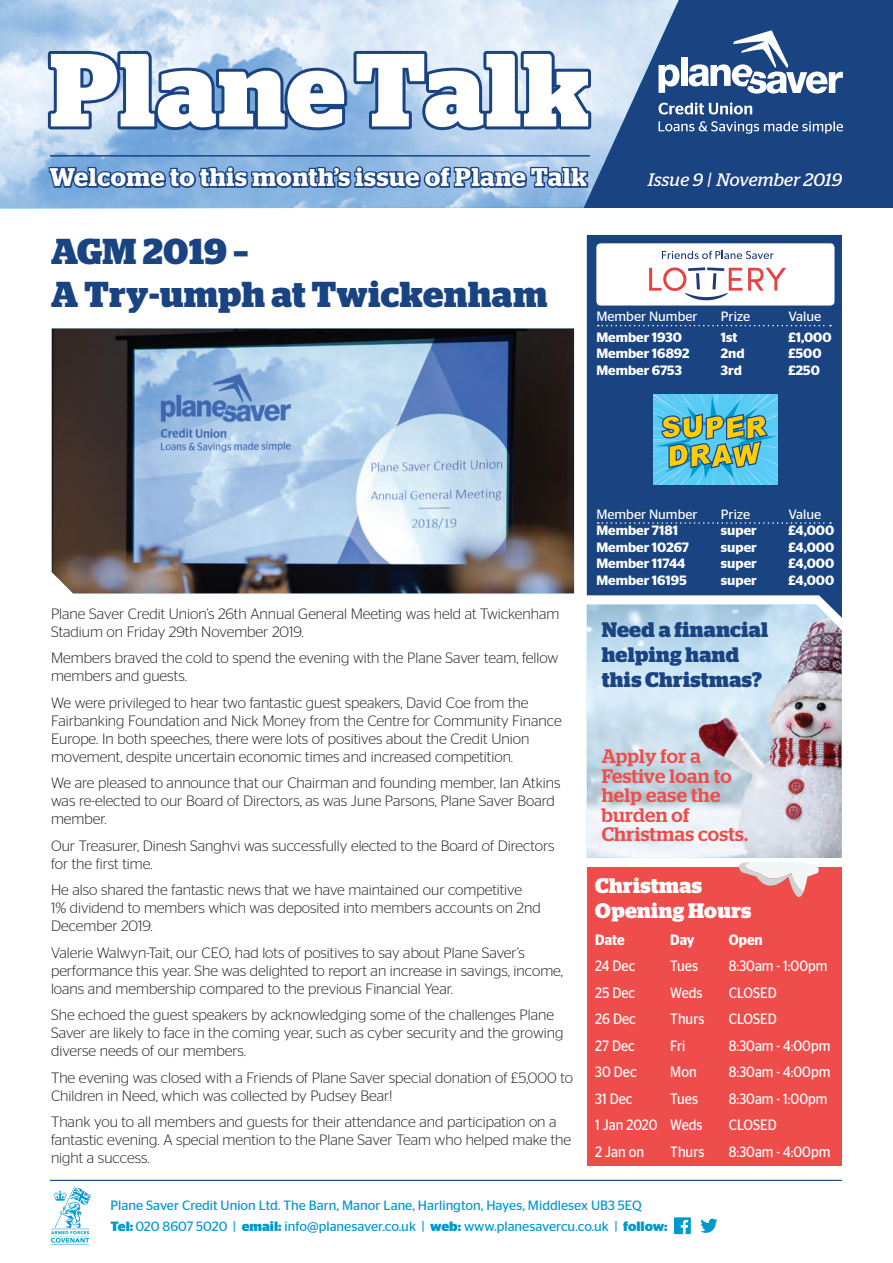
<style>
.page{position:relative;width:893px;height:1263px;background:#fff}
.page>*{position:absolute;margin:0;border:0;box-sizing:border-box;transform-origin:0 0}
.headings{font:700 103.5px "Stag";letter-spacing:.02em;color:#fff}
.headings-2{font:700 36px/43.2px "Stag";letter-spacing:.02em;color:#1a4382}
.sub{font:600 25.5px "Stag";letter-spacing:.025em;color:#fff}
.sub-2{font:700 21px/25.2px "Stag";letter-spacing:.02em;color:#1a4382}
.sub-3{font:700 21px "Stag";letter-spacing:.02em;color:#fff}
.sub-4{font:500 19.5px/19.5px "Stag";letter-spacing:.015em;color:#ef4d4b}
.sub-5{font:italic 18px "Stag";letter-spacing:.02em;color:#fff}
.body_text{font:300 15px/18px "Stag Sans";color:#231f20}
.body_text-2{font:15px "Stag Sans";color:#fff;scale:.9 1}
.body_text-3{font:600 15px "Stag Sans";color:#fff;scale:.9 1}
.body_text-4{font:13.5px "Stag Sans";color:#0099cd}
.body_text-5{font:600 13.5px "Stag Sans";color:#fff}
.body_text-6{font:13.5px "Stag Sans";color:#fff}
.s1{font-weight:700}
</style>
<div class="page">
<div style="left:0;top:0;width:893px;height:208px;background:#1a4382"></div>
<img style="left:0;top:0;width:679px;height:208px">
<img style="left:587px;top:618px;width:255px;height:240px">
<div style="left:587px;top:867px;width:255px;height:299px;background:#ef4d4b"></div>
<svg style="left:45px;top:48px;width:549px;height:85px"></svg>
<img style="left:52px;top:328px;width:522px;height:265px">
<svg style="left:47px;top:151px;width:543px;height:57px"></svg>
<hr style="left:50px;top:155px;width:540px;height:2px;background:#1a4382">
<svg style="left:51px;top:1186px;width:40px;height:59px"></svg>
<svg style="left:700px;top:1218px;width:18px;height:15px"></svg>
<svg style="left:674px;top:1217px;width:17px;height:17px"></svg>
<hr style="left:50px;top:1180px;width:792px;height:1px;background:#1a4382">
<svg style="left:587px;top:235px;width:255px;height:383px;fill:#1a4382"></svg>
<div style="left:596px;top:243px;width:238px;height:63px;background:#fff;border-radius:4px"></div>
<svg style="left:748px;top:268px;width:38px;height:23px"></svg>
<svg style="left:662px;top:251px;width:111px;height:8px"></svg>
<svg style="left:649px;top:267px;width:93px;height:33px"></svg>
<svg style="left:598px;top:325px;width:233px;height:1px"></svg>
<svg style="left:598px;top:522px;width:233px;height:2px"></svg>
<svg style="left:653px;top:395px;width:125px;height:90px"></svg>
<div style="left:681px;top:57px;width:7px;height:29px;background:#fff"></div>
<svg style="left:658px;top:64px;width:21px;height:29px"></svg>
<svg style="left:689px;top:30px;width:154px;height:64px"></svg>
<svg style="left:658px;top:102px;width:94px;height:13px"></svg>
<svg style="left:658px;top:121px;width:185px;height:13px"></svg>
<svg style="left:739px;top:862px;width:80px;height:35px"></svg>
<p class="headings" style="left:50px;top:52px;width:541px">PlaneTalk</p>
<p class="sub" style="left:50px;top:162px;width:538px">Welcome to this month’s issue of Plane Talk</p>
<p class="sub-5" style="left:648px;top:169px;width:195px">Issue 9 | November 2019</p>
<p class="headings-2" style="left:51px;top:232px;width:498px">AGM 2019 –<br>A Try-umph at Twickenham</p>
<p class="body_text-6" style="left:596px;top:308px;width:103px">Member Number</p>
<p class="body_text-6" style="left:721px;top:308px;width:31px">Prize</p>
<p class="body_text-6" style="left:788px;top:308px;width:34px">Value</p>
<p class="body_text-5" style="left:596px;top:329px;width:87px">Member 1930</p>
<p class="body_text-5" style="left:721px;top:329px;width:18px">1st</p>
<p class="body_text-5" style="left:788px;top:329px;width:45px">£1,000</p>
<p class="body_text-5" style="left:596px;top:346px;width:95px">Member 16892</p>
<p class="body_text-5" style="left:721px;top:346px;width:25px">2nd</p>
<p class="body_text-5" style="left:788px;top:346px;width:35px">£500</p>
<p class="body_text-5" style="left:596px;top:362px;width:87px">Member 6753</p>
<p class="body_text-5" style="left:721px;top:362px;width:23px">3rd</p>
<p class="body_text-5" style="left:788px;top:362px;width:33px">£250</p>
<p class="body_text-6" style="left:596px;top:506px;width:103px">Member Number</p>
<p class="body_text-6" style="left:721px;top:506px;width:31px">Prize</p>
<p class="body_text-6" style="left:788px;top:506px;width:34px">Value</p>
<p class="body_text-5" style="left:596px;top:523px;width:83px">Member 7181</p>
<p class="body_text-5" style="left:721px;top:523px;width:37px">super</p>
<p class="body_text-5" style="left:788px;top:523px;width:47px">£4,000</p>
<p class="body_text-5" style="left:596px;top:539px;width:94px">Member 10267</p>
<p class="body_text-5" style="left:721px;top:539px;width:37px">super</p>
<p class="body_text-5" style="left:788px;top:539px;width:47px">£4,000</p>
<p class="body_text-5" style="left:596px;top:556px;width:90px">Member 11744</p>
<p class="body_text-5" style="left:721px;top:556px;width:37px">super</p>
<p class="body_text-5" style="left:788px;top:556px;width:47px">£4,000</p>
<p class="body_text-5" style="left:596px;top:572px;width:92px">Member 16195</p>
<p class="body_text-5" style="left:721px;top:572px;width:37px">super</p>
<p class="body_text-5" style="left:788px;top:572px;width:47px">£4,000</p>
<p class="body_text" style="left:51px;top:604px;width:510px">Plane Saver Credit Union’s 26th Annual General Meeting was held at Twickenham<br>Stadium on Friday 29th November 2019.</p>
<p class="body_text" style="left:51px;top:649px;width:509px">Members braved the cold to spend the evening with the Plane Saver team, fellow members and guests.</p>
<p class="body_text" style="left:51px;top:693px;width:512px">We were privileged to hear two fantastic guest speakers, David Coe from the Fairbanking Foundation and Nick Money from the Centre for Community Finance Europe. In both speeches, there were lots of positives about the Credit Union movement, despite uncertain economic times and increased competition.</p>
<p class="body_text" style="left:51px;top:774px;width:511px">We are pleased to announce that our Chairman and founding member, Ian Atkins was re-elected to our Board of Directors, as was June Parsons, Plane Saver Board member.</p>
<p class="body_text" style="left:51px;top:836px;width:505px">Our Treasurer, Dinesh Sanghvi was successfully elected to the Board of Directors for the first time.</p>
<p class="body_text" style="left:51px;top:881px;width:491px">He also shared the fantastic news that we have maintained our competitive<br>1% dividend to members which was deposited into members accounts on 2nd<br>December 2019.</p>
<p class="body_text" style="left:51px;top:943px;width:514px">Valerie Walwyn-Tait, our CEO, had lots of positives to say about Plane Saver’s performance this year. She was delighted to report an increase in savings, income, loans and membership compared to the previous Financial Year.</p>
<p class="body_text" style="left:51px;top:1006px;width:514px">She echoed the guest speakers by acknowledging some of the challenges Plane<br>Saver are likely to face in the coming year, such as cyber security and the growing diverse needs of our members.</p>
<p class="body_text" style="left:51px;top:1068px;width:523px">The evening was closed with a Friends of Plane Saver special donation of £5,000 to<br>Children in Need, which was collected by Pudsey Bear!</p>
<p class="body_text" style="left:51px;top:1113px;width:522px">Thank you to all members and guests for their attendance and participation on a fantastic evening. A special mention to the Plane Saver Team who helped make the night a success.</p>
<p class="sub-2" style="left:602px;top:618px;width:168px">Need a financial helping hand this Christmas?</p>
<p class="sub-4" style="left:602px;top:748px;width:148px">Apply for a<br>Festive loan to help ease the burden of<br>Christmas costs.</p>
<p class="sub-3" style="left:595px;top:878px;width:108px">Christmas</p>
<p class="sub-3" style="left:595px;top:903px;width:158px">Opening Hours</p>
<p class="body_text-3" style="left:595px;top:931px;width:34px">Date</p>
<p class="body_text-3" style="left:670px;top:931px;width:29px">Day</p>
<p class="body_text-3" style="left:729px;top:931px;width:39px">Open</p>
<p class="body_text-2" style="left:595px;top:957px;width:46px">24 Dec</p>
<p class="body_text-2" style="left:670px;top:957px;width:32px">Tues</p>
<p class="body_text-2" style="left:729px;top:957px;width:111px">8:30am - 1:00pm</p>
<p class="body_text-2" style="left:595px;top:984px;width:46px">25 Dec</p>
<p class="body_text-2" style="left:670px;top:984px;width:37px">Weds</p>
<p class="body_text-2" style="left:729px;top:984px;width:55px">CLOSED</p>
<p class="body_text-2" style="left:595px;top:1010px;width:46px">26 Dec</p>
<p class="body_text-2" style="left:670px;top:1010px;width:39px">Thurs</p>
<p class="body_text-2" style="left:729px;top:1010px;width:55px">CLOSED</p>
<p class="body_text-2" style="left:595px;top:1037px;width:45px">27 Dec</p>
<p class="body_text-2" style="left:670px;top:1037px;width:18px">Fri</p>
<p class="body_text-2" style="left:729px;top:1037px;width:114px">8:30am - 4:00pm</p>
<p class="body_text-2" style="left:595px;top:1063px;width:47px">30 Dec</p>
<p class="body_text-2" style="left:670px;top:1063px;width:31px">Mon</p>
<p class="body_text-2" style="left:729px;top:1063px;width:114px">8:30am - 4:00pm</p>
<p class="body_text-2" style="left:595px;top:1090px;width:43px">31 Dec</p>
<p class="body_text-2" style="left:670px;top:1090px;width:32px">Tues</p>
<p class="body_text-2" style="left:729px;top:1090px;width:111px">8:30am - 1:00pm</p>
<p class="body_text-2" style="left:595px;top:1116px;width:121px">1 Jan 2020 Weds</p>
<p class="body_text-2" style="left:729px;top:1116px;width:55px">CLOSED</p>
<p class="body_text-2" style="left:595px;top:1143px;width:56px">2 Jan on</p>
<p class="body_text-2" style="left:670px;top:1143px;width:39px">Thurs</p>
<p class="body_text-2" style="left:729px;top:1143px;width:114px">8:30am - 4:00pm</p>
<p class="body_text-4" style="left:111px;top:1198px;width:533px">Plane Saver Credit Union Ltd. The Barn, Manor Lane, Harlington, Hayes, Middlesex UB3 5EQ</p>
<p class="body_text-4" style="left:111px;top:1218px;width:559px"><span class="s1">Tel:</span> 020 8607 5020 | <span class="s1">email:</span> info@planesaver.co.uk | <span class="s1">web:</span> www.planesavercu.co.uk | <span class="s1">follow:</span></p>
</div>
